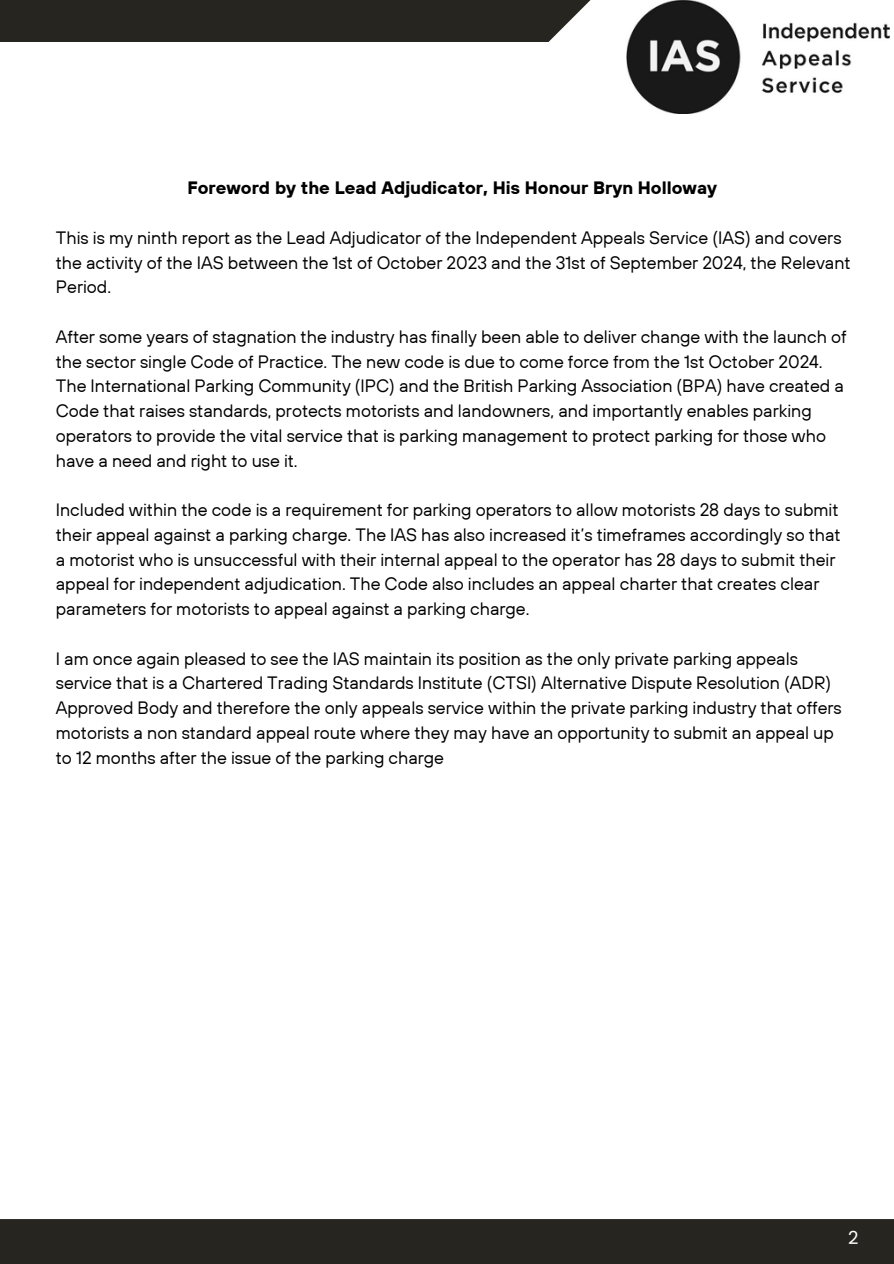
<style>
.page{position:relative;width:894px;height:1264px;background:#fff}
.page>*{position:absolute;margin:0;border:0;box-sizing:border-box;transform-origin:0 0}
.t1{font:18px "Poppins";color:#fff}
.t2{font:17.85px/24.8px "TT Hoves";color:#000}
.t3{font:700 17.85px "TT Hoves";color:#000}
</style>
<div class="page">
<img style="left:626px;top:0;width:262px;height:114px">
<div style="left:0;top:0;width:590px;height:42px;background:#27251f"></div>
<div style="left:0;top:1218px;width:893px;height:45px;background:#27251f"></div>
<h1 class="t3" style="left:187px;top:176px;width:531px">Foreword by the Lead Adjudicator, His Honour Bryn Holloway</h1>
<p class="t2" style="left:56px;top:225px;width:796px">This is my ninth report as the Lead Adjudicator of the Independent Appeals Service (IAS) and covers the activity of the IAS between the 1st of October 2023 and the 31st of September 2024, the Relevant<br>Period.</p>
<p class="t2" style="left:56px;top:324px;width:792px">After some years of stagnation the industry has finally been able to deliver change with the launch of the sector single Code of Practice. The new code is due to come force from the 1st October 2024.<br>The International Parking Community (IPC) and the British Parking Association (BPA) have created a Code that raises standards, protects motorists and landowners, and importantly enables parking operators to provide the vital service that is parking management to protect parking for those who have a need and right to use it.</p>
<p class="t2" style="left:56px;top:497px;width:786px">Included within the code is a requirement for parking operators to allow motorists 28 days to submit their appeal against a parking charge. The IAS has also increased it’s timeframes accordingly so that a motorist who is unsuccessful with their internal appeal to the operator has 28 days to submit their appeal for independent adjudication. The Code also includes an appeal charter that creates clear parameters for motorists to appeal against a parking charge.</p>
<p class="t2" style="left:56px;top:645px;width:787px">I am once again pleased to see the IAS maintain its position as the only private parking appeals service that is a Chartered Trading Standards Institute (CTSI) Alternative Dispute Resolution (ADR)<br>Approved Body and therefore the only appeals service within the private parking industry that offers motorists a non standard appeal route where they may have an opportunity to submit an appeal up to 12 months after the issue of the parking charge</p>
<p class="t1" style="left:847px;top:1224px;width:12px">2</p>
</div>
